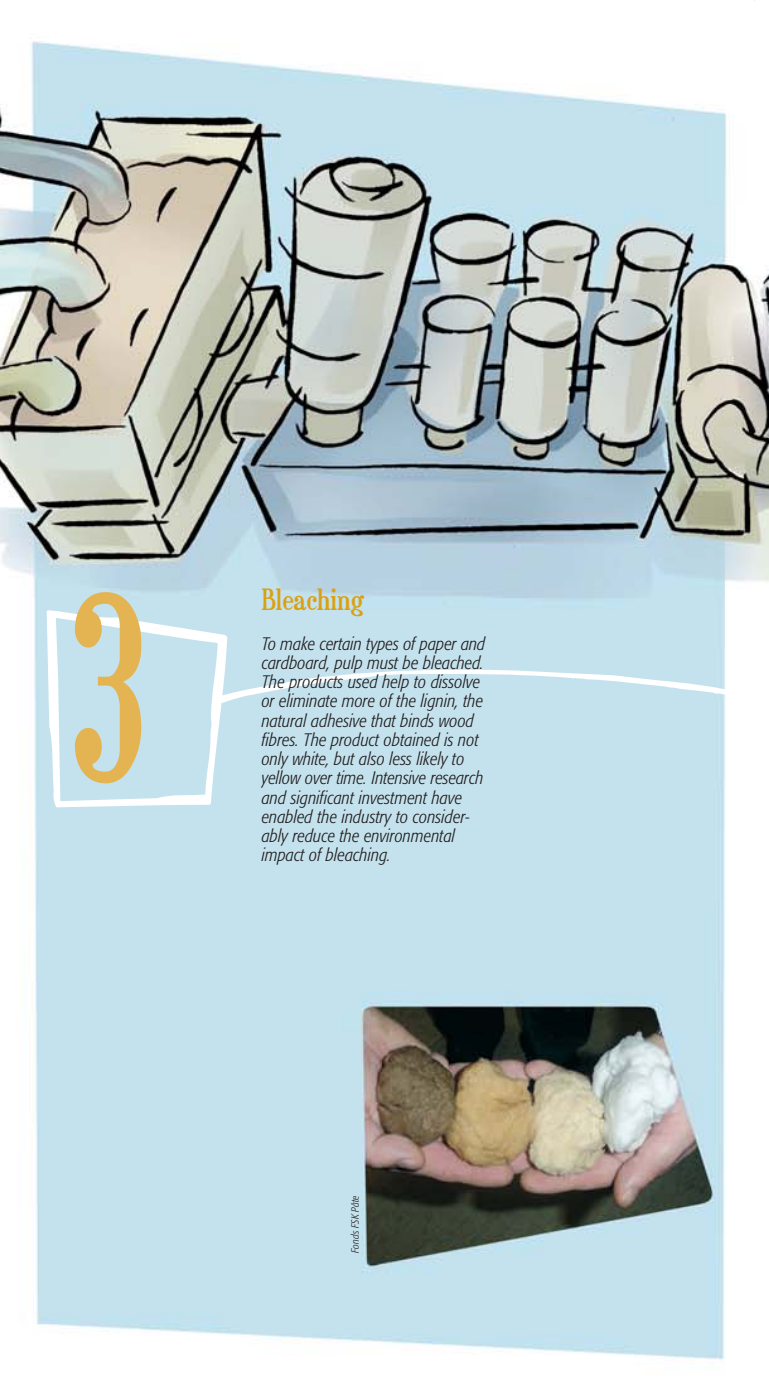
<style>
.page{position:relative;width:769px;height:1386px;background:#fff}
.page>*{position:absolute;margin:0;border:0;box-sizing:border-box;transform-origin:0 0}
.t1{font:280px "Sexsmith";color:#e4b452}
.t2{font:31.5px "Sexsmith";letter-spacing:-.015em;color:#dba011;scale:1.25 1}
.t3{font:italic 300 condensed 17.85px/19.2px "Formata";color:#231f20}
.t4{font:italic 300 condensed 10.5px "Formata";color:#231f20}
</style>
<div class="page">
<img style="left:14px;top:41px;width:755px;height:1319px">
<svg style="left:0;top:104px;width:14px;height:466px"></svg>
<svg style="left:47px;top:610px;width:681px;height:197px;background:#c7e3ee"></svg>
<h1 class="t1" style="left:65px;top:584px;width:89px">3</h1>
<h2 class="t2" style="left:262px;top:587px;width:84px">Bleaching</h2>
<p class="t3" style="left:262px;top:635px;width:225px">To make certain types of paper and cardboard, pulp must be bleached.<br>The products used help to dissolve or eliminate more of the lignin, the natural adhesive that binds wood fibres. The product obtained is not only white, but also less likely to yellow over time. Intensive research and significant investment have enabled the industry to consider&shy;ably reduce the environmental impact of bleaching.</p>
<p class="t4" style="left:351px;top:1253px;width:59px;rotate:-90deg">Fonds FSK Pâte</p>
</div>
